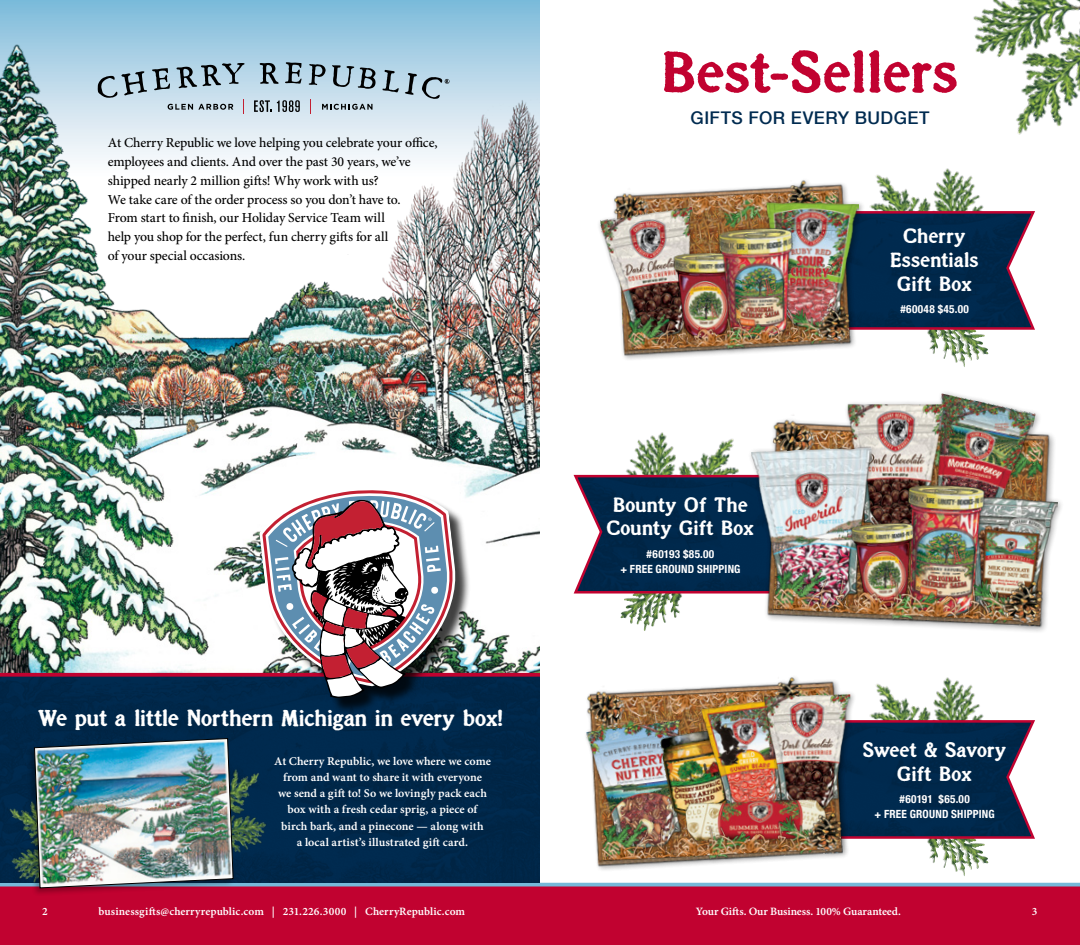
<style>
.page{position:relative;width:1080px;height:945px;background:#fff}
.page>*{position:absolute;margin:0;border:0;box-sizing:border-box;transform-origin:0 0}
.t1{font:700 60px "Millesime";letter-spacing:-.005em;color:#c10230}
.t2{font:700 23.75px "Millesime";letter-spacing:-.01em;color:#fff}
.t3{font:700 21.25px/23.8px "Millesime";color:#fff;text-align:center}
.t4{font:500 17.5px "Helvetica Neue LT Com";letter-spacing:.025em;color:#002b50}
.t5{font:500 13.75px/18.8px "Minion Pro";letter-spacing:-.01em;color:#000}
.t6{font:11.88px/16.2px "Minion Pro Semibold Capt";color:#fff;text-align:center}
.t7{font:11.25px "Minion Pro Semibold Capt";color:#fff}
.t8{font:700 condensed 11.25px/15px "Helvetica Neue LT Com";letter-spacing:.02em;color:#fff;text-align:center}
</style>
<div class="page">
<div style="left:0;top:887px;width:1080px;height:58px;background:#c10230"></div>
<svg style="left:235px;top:883px;width:845px;height:4px;background:#7ea2c3"></svg>
<img style="left:927px;top:331px;width:25px;height:28px">
<img style="left:869px;top:168px;width:115px;height:41px">
<svg style="left:866px;top:209px;width:169px;height:122px;background:#233a5a"></svg>
<img style="left:626px;top:432px;width:113px;height:41px">
<svg style="left:573px;top:473px;width:174px;height:122px;background:#233b5a"></svg>
<img style="left:0;top:0;width:540px;height:673px">
<div style="left:0;top:677px;width:540px;height:206px;background:#00274a"></div>
<img style="left:235px;top:765px;width:38px;height:92px">
<svg style="left:0;top:673px;width:540px;height:4px"></svg>
<svg style="left:98px;top:68px;width:72px;height:30px;background:#96abb8"></svg>
<svg style="left:177px;top:63px;width:68px;height:25px;background:#879daa"></svg>
<svg style="left:260px;top:63px;width:19px;height:21px"></svg>
<svg style="left:285px;top:62px;width:17px;height:22px"></svg>
<svg style="left:309px;top:64px;width:17px;height:21px"></svg>
<svg style="left:332px;top:65px;width:44px;height:24px"></svg>
<svg style="left:383px;top:70px;width:16px;height:22px"></svg>
<svg style="left:405px;top:73px;width:44px;height:26px"></svg>
<svg style="left:254px;top:100px;width:17px;height:12px"></svg>
<svg style="left:277px;top:100px;width:23px;height:12px"></svg>
<svg style="left:168px;top:104px;width:65px;height:6px"></svg>
<svg style="left:310px;top:99px;width:1px;height:14px"></svg>
<svg style="left:243px;top:99px;width:1px;height:14px"></svg>
<svg style="left:322px;top:104px;width:50px;height:6px"></svg>
<div style="left:262px;top:489px;width:209px;height:225px;background:#000;opacity:.75"></div>
<svg style="left:259px;top:485px;width:198px;height:213px"></svg>
<img style="left:0;top:789px;width:26px;height:98px">
<div style="left:26px;top:737px;width:209px;height:159px;background:#000;opacity:.3"></div>
<img style="left:34px;top:738px;width:199px;height:150px">
<img style="left:927px;top:840px;width:25px;height:28px">
<img style="left:869px;top:677px;width:115px;height:41px">
<svg style="left:857px;top:718px;width:178px;height:122px;background:#223959"></svg>
<img style="left:587px;top:677px;width:265px;height:193px">
<div style="left:583px;top:716px;width:105px;height:140px;background:#000;opacity:.2"></div>
<img style="left:586px;top:720px;width:112px;height:135px">
<div style="left:657px;top:726px;width:80px;height:96px;background:#000;opacity:.2"></div>
<img style="left:659px;top:728px;width:39px;height:81px">
<div style="left:698px;top:695px;width:93px;height:127px;background:#000;opacity:.2"></div>
<img style="left:701px;top:699px;width:60px;height:95px">
<div style="left:761px;top:690px;width:95px;height:127px;background:#000;opacity:.2"></div>
<img style="left:764px;top:694px;width:89px;height:118px">
<img style="left:685px;top:794px;width:146px;height:15px">
<div style="left:598px;top:809px;width:251px;height:58px;background:#000;opacity:.2"></div>
<img style="left:772px;top:415px;width:283px;height:76px">
<div style="left:927px;top:389px;width:116px;height:150px;background:#000;opacity:.2"></div>
<img style="left:927px;top:393px;width:109px;height:98px">
<div style="left:843px;top:399px;width:110px;height:143px;background:#000;opacity:.2"></div>
<img style="left:847px;top:404px;width:99px;height:111px">
<div style="left:747px;top:443px;width:132px;height:175px;background:#000;opacity:.2"></div>
<img style="left:751px;top:446px;width:128px;height:167px">
<div style="left:964px;top:491px;width:101px;height:135px;background:#000;opacity:.2"></div>
<img style="left:992px;top:495px;width:66px;height:127px">
<div style="left:904px;top:481px;width:88px;height:143px;background:#000;opacity:.2"></div>
<img style="left:901px;top:480px;width:88px;height:85px">
<img style="left:847px;top:515px;width:76px;height:50px">
<div style="left:769px;top:565px;width:281px;height:67px;background:#000;opacity:.2"></div>
<img style="left:614px;top:180px;width:233px;height:180px">
<div style="left:597px;top:203px;width:103px;height:141px;background:#000;opacity:.2"></div>
<img style="left:600px;top:207px;width:110px;height:137px">
<div style="left:763px;top:198px;width:102px;height:135px;background:#000;opacity:.2"></div>
<img style="left:763px;top:202px;width:96px;height:127px">
<img style="left:670px;top:246px;width:42px;height:56px">
<img style="left:712px;top:223px;width:93px;height:79px">
<div style="left:624px;top:302px;width:232px;height:54px;background:#000;opacity:.2"></div>
<img style="left:973px;top:0;width:107px;height:135px">
<p class="t5" style="left:108px;top:134px;width:331px">At Cherry Republic we love helping you celebrate your office, employees and clients. And over the past 30 years, we’ve shipped nearly 2 million gifts! Why work with us?<br>We take care of the order process so you don’t have to.<br>From start to finish, our Holiday Service Team will<br>help you shop for the perfect, fun cherry gifts for all<br>of your special occasions.</p>
<h2 class="t2" style="left:38px;top:703px;width:466px">We put a little Northern Michigan in every box!</h2>
<p class="t6" style="left:274px;top:752px;width:218px">At Cherry Republic, we love where we come from and want to share it with everyone<br>we send a gift to! So we lovingly pack each box with a fresh cedar sprig, a piece of birch bark, and a pinecone — along with<br>a local artist’s illustrated gift card.</p>
<h1 class="t1" style="left:662px;top:36px;width:298px">Best-Sellers</h1>
<p class="t4" style="left:691px;top:107px;width:241px">GIFTS FOR EVERY BUDGET</p>
<h3 class="t3" style="left:607px;top:492px;width:149px;text-align:left">Bounty Of The<br>County Gift Box</h3>
<p class="t8" style="left:620px;top:546px;width:122px">#60193 $85.00<br>+ FREE GROUND SHIPPING</p>
<h3 class="t3" style="left:890px;top:224px;width:90px">Cherry<br>Essentials<br>Gift Box</h3>
<p class="t8" style="left:900px;top:302px;width:70px">#60048 $45.00</p>
<h3 class="t3" style="left:863px;top:737px;width:145px">Sweet &amp; Savory<br>Gift Box</h3>
<p class="t8" style="left:875px;top:792px;width:122px">#60191 $65.00<br>+ FREE GROUND SHIPPING</p>
<p class="t7" style="left:42px;top:903px;width:7px">2</p>
<p class="t7" style="left:99px;top:904px;width:368px">businessgifts@cherryrepublic.com | 231.226.3000 | CherryRepublic.com</p>
<p class="t7" style="left:696px;top:904px;width:207px">Your Gifts. Our Business. 100% Guaranteed.</p>
<p class="t7" style="left:1032px;top:904px;width:7px">3</p>
</div>
